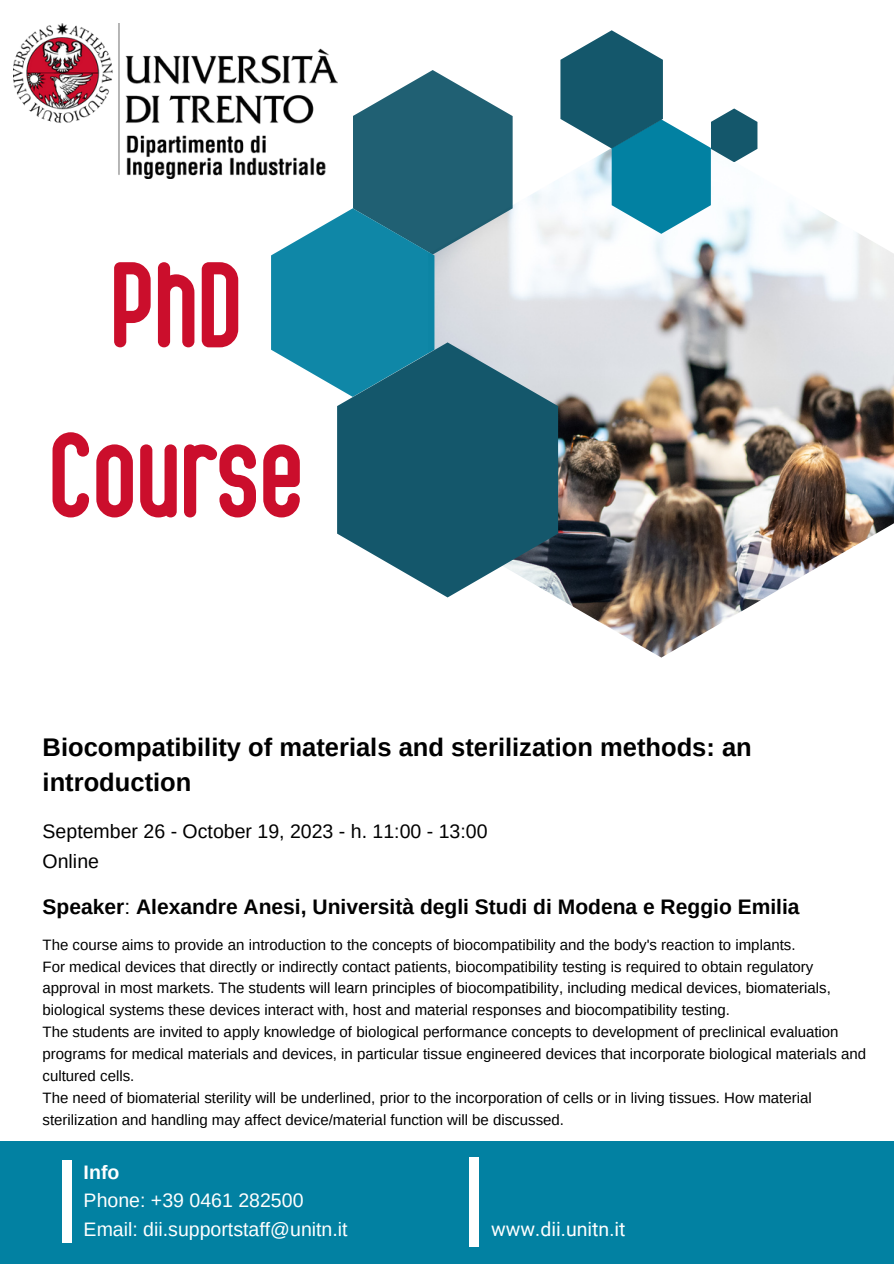
<style>
.page{position:relative;width:894px;height:1264px;background:#fff}
.page>*{position:absolute;margin:0;border:0;box-sizing:border-box;transform-origin:0 0}
.t1{font:121.65px "Bumblebee";color:#cb0e2c}
.t2{font:700 25.5px/35px "Arimo";color:#000}
.t3{font:700 21px "Arimo";color:#000}
.t4{font:19.5px "Arimo";color:#fff}
.t5{font:19.5px "Arimo";color:#000}
.t6{font:19.5px "Roboto";color:#fff}
.t7{font:700 19.5px "Arimo";color:#fff}
.t8{font:15px/21.9px "Arimo";color:#000}
.s1{font-weight:400}
</style>
<div class="page">
<div style="left:0;top:1141px;width:893px;height:122px;background:#0281a2"></div>
<img style="left:447px;top:119px;width:446px;height:538px">
<svg style="left:271px;top:70px;width:241px;height:318px"></svg>
<svg style="left:337px;top:342px;width:221px;height:255px;background:#3a7485"></svg>
<svg style="left:560px;top:30px;width:197px;height:204px"></svg>
<div style="left:62px;top:1160px;width:9px;height:83px;background:#fff"></div>
<div style="left:469px;top:1157px;width:9px;height:89px;background:#fff"></div>
<img style="left:13px;top:24px;width:324px;height:155px">
<p class="t1" style="left:114px;top:250px;width:133px">PhD</p>
<p class="t1" style="left:52px;top:420px;width:256px">Course</p>
<p class="t2" style="left:43px;top:729px;width:710px">Biocompatibility of materials and sterilization methods: an introduction</p>
<p class="t5" style="left:43px;top:820px;width:446px">September 26 - October 19, 2023 - h. 11:00 - 13:00</p>
<p class="t5" style="left:43px;top:849px;width:58px">Online</p>
<p class="t3" style="left:43px;top:895px;width:758px">Speaker<span class="s1">:</span> Alexandre Anesi, Università degli Studi di Modena e Reggio Emilia</p>
<p class="t8" style="left:43px;top:933px;width:754px">The course aims to provide an introduction to the concepts of biocompatibility and the body's reaction to implants.</p>
<p class="t8" style="left:43px;top:955px;width:789px">For medical devices that directly or indirectly contact patients, biocompatibility testing is required to obtain regulatory approval in most markets. The students will learn principles of biocompatibility, including medical devices, biomaterials, biological systems these devices interact with, host and material responses and biocompatibility testing.</p>
<p class="t8" style="left:43px;top:1021px;width:824px">The students are invited to apply knowledge of biological performance concepts to development of preclinical evaluation programs for medical materials and devices, in particular tissue engineered devices that incorporate biological materials and cultured cells.</p>
<p class="t8" style="left:43px;top:1086px;width:770px">The need of biomaterial sterility will be underlined, prior to the incorporation of cells or in living tissues. How material sterilization and handling may affect device/material function will be discussed.</p>
<p class="t7" style="left:84px;top:1161px;width:37px">Info</p>
<p class="t4" style="left:84px;top:1189px;width:221px">Phone: +39 0461 282500</p>
<p class="t4" style="left:84px;top:1217px;width:265px">Email: dii.supportstaff@unitn.it</p>
<p class="t6" style="left:491px;top:1217px;width:136px">www.dii.unitn.it</p>
</div>
